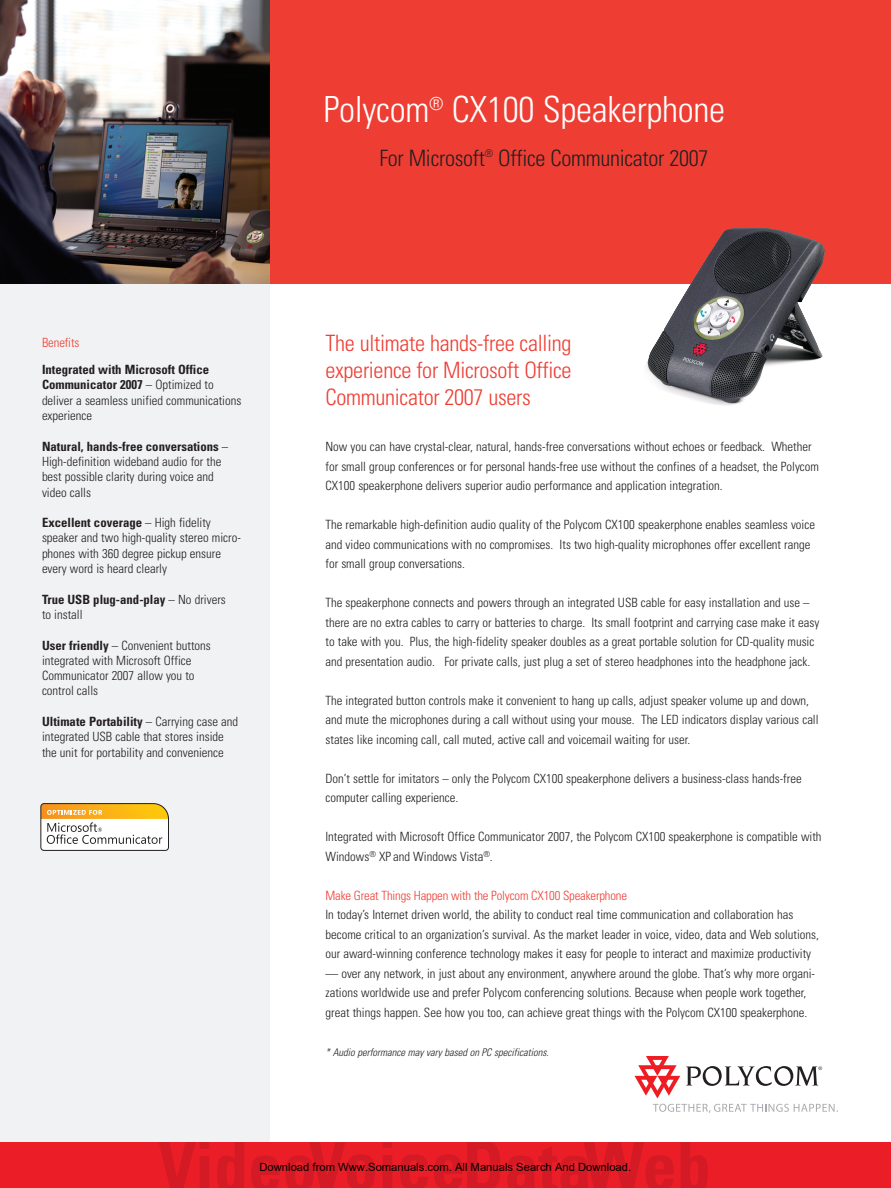
<style>
.page{position:relative;width:891px;height:1188px;background:#fff}
.page>*{position:absolute;margin:0;border:0;box-sizing:border-box;transform-origin:0 0}
.t1{font:300 condensed 36px "Univers";letter-spacing:-.01em;color:#fff}
.t2{font:300 condensed 22.5px/27px "Univers";letter-spacing:-.015em;color:#ee3e34;text-align:justify}
.t3{font:300 condensed 22.5px "Univers";letter-spacing:-.015em;color:#231f20}
.t4{font:300 condensed 12.75px/19.5px "Univers";color:#231f20}
.t5{font:300 condensed 12.75px "Univers";letter-spacing:-.015em;color:#ee3e34}
.t6{font:700 condensed 12.75px/15.3px "Univers";color:#231f20}
.t7{font:11.25px "Arial";color:#000}
.t8{font:italic 300 condensed 10.5px "Univers";color:#231f20}
.s1{font-weight:700}
.s2{font-weight:300}
</style>
<div class="page">
<div style="left:0;top:274px;width:270px;height:909px;background:#f1f2f3"></div>
<svg style="left:686px;top:1066px;width:136px;height:20px"></svg>
<svg style="left:634px;top:1056px;width:46px;height:42px"></svg>
<svg style="left:653px;top:1104px;width:185px;height:9px"></svg>
<div style="left:0;top:1142px;width:891px;height:46px;background:#eb1e28"></div>
<img style="left:159px;top:1142px;width:150px;height:46px">
<img style="left:309px;top:1142px;width:154px;height:46px">
<img style="left:467px;top:1142px;width:116px;height:46px">
<img style="left:583px;top:1142px;width:125px;height:46px">
<img style="left:0;top:0;width:270px;height:283px">
<div style="left:270px;top:0;width:621px;height:284px;background:#ee3e34"></div>
<img style="left:646px;top:228px;width:179px;height:178px">
<svg style="left:40px;top:803px;width:129px;height:47px"></svg>
<h1 class="t1" style="left:324px;top:96px;width:403px">Polycom<sup>®</sup> CX100 Speakerphone</h1>
<h2 class="t3" style="left:380px;top:150px;width:331px">For Microsoft<sup>®</sup> Office Communicator 2007</h2>
<p class="t5" style="left:42px;top:338px;width:39px">Benefits</p>
<p class="t4" style="left:42px;top:363px;width:201px;line-height:15.3px"><span class="s1">Integrated with Microsoft Office<br>Communicator 2007</span> – Optimized to deliver a seamless unified communications experience</p>
<p class="t4" style="left:42px;top:440px;width:188px;line-height:15.3px"><span class="s1">Natural, hands-free conversations</span> –<br>High-definition wideband audio for the best possible clarity during voice and video calls</p>
<p class="t4" style="left:42px;top:516px;width:200px;line-height:15.3px"><span class="s1">Excellent coverage</span> – High fidelity speaker and two high-quality stereo micro&shy;phones with 360 degree pickup ensure every word is heard clearly</p>
<p class="t6" style="left:42px;top:593px;width:185px">True USB plug-and-play <span class="s2">– No drivers to install</span></p>
<p class="t4" style="left:42px;top:639px;width:170px;line-height:15.3px"><span class="s1">User friendly</span> – Convenient buttons integrated with Microsoft Office<br>Communicator 2007 allow you to control calls</p>
<p class="t4" style="left:42px;top:715px;width:198px;line-height:15.3px"><span class="s1">Ultimate Portability</span> – Carrying case and integrated USB cable that stores inside the unit for portability and convenience</p>
<h2 class="t2" style="left:326px;top:331px;width:248px">The ultimate hands-free calling experience for Microsoft Office Communicator 2007 users</h2>
<p class="t4" style="left:326px;top:438px;width:495px">Now you can have crystal-clear, natural, hands-free conversations without echoes or feedback. Whether for small group conferences or for personal hands-free use without the confines of a headset, the Polycom<br>CX100 speakerphone delivers superior audio performance and application integration.</p>
<p class="t4" style="left:326px;top:516px;width:491px">The remarkable high-definition audio quality of the Polycom CX100 speakerphone enables seamless voice and video communications with no compromises. Its two high-quality microphones offer excellent range for small group conversations.</p>
<p class="t4" style="left:326px;top:594px;width:496px">The speakerphone connects and powers through an integrated USB cable for easy installation and use – there are no extra cables to carry or batteries to charge. Its small footprint and carrying case make it easy to take with you. Plus, the high-fidelity speaker doubles as a great portable solution for CD-quality music and presentation audio. For private calls, just plug a set of stereo headphones into the headphone jack.</p>
<p class="t4" style="left:326px;top:692px;width:495px">The integrated button controls make it convenient to hang up calls, adjust speaker volume up and down, and mute the microphones during a call without using your mouse. The LED indicators display various call states like incoming call, call muted, active call and voicemail waiting for user.</p>
<p class="t4" style="left:326px;top:770px;width:478px">Don’t settle for imitators – only the Polycom CX100 speakerphone delivers a business-class hands-free computer calling experience.</p>
<p class="t4" style="left:326px;top:828px;width:498px">Integrated with Microsoft Office Communicator 2007, the Polycom CX100 speakerphone is compatible with<br>Windows<sup>®</sup> XP and Windows Vista<sup>®</sup>.</p>
<p class="t5" style="left:326px;top:890px;width:303px">Make Great Things Happen with the Polycom CX100 Speakerphone</p>
<p class="t4" style="left:326px;top:906px;width:495px">In today’s Internet driven world, the ability to conduct real time communication and collaboration has become critical to an organization’s survival. As the market leader in voice, video, data and Web solutions, our award-winning conference technology makes it easy for people to interact and maximize productivity</p>
<p class="t4" style="left:326px;top:965px;width:491px">— over any network, in just about any environment, anywhere around the globe. That’s why more organi&shy;zations worldwide use and prefer Polycom conferencing solutions. Because when people work together, great things happen. See how you too, can achieve great things with the Polycom CX100 speakerphone.</p>
<p class="t8" style="left:326px;top:1048px;width:227px">* Audio performance may vary based on PC specifications.</p>
<p class="t7" style="left:259px;top:1160px;width:373px">Download from Www.Somanuals.com. All Manuals Search And Download.</p>
</div>
